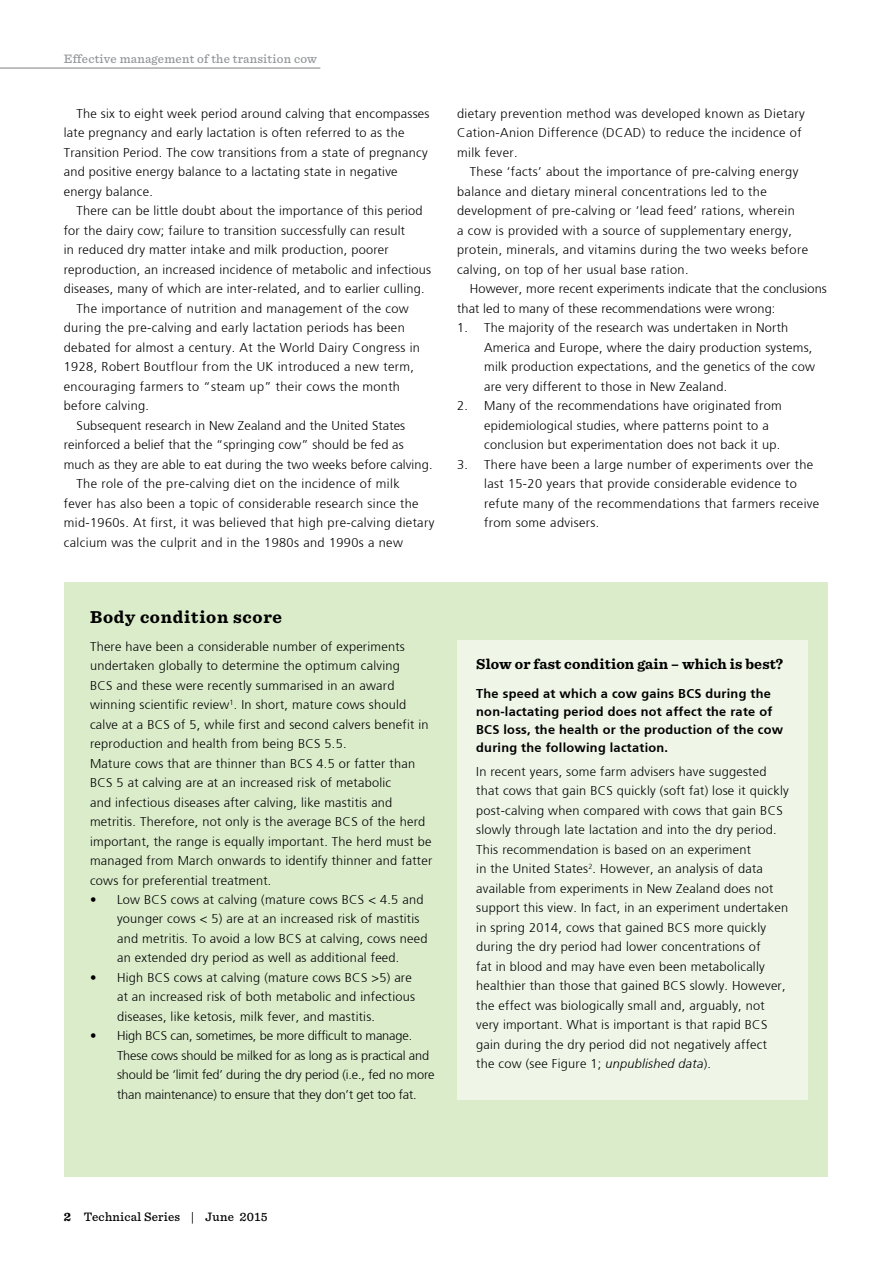
<style>
.page{position:relative;width:893px;height:1263px;background:#fff}
.page>*{position:absolute;margin:0;border:0;box-sizing:border-box;transform-origin:0 0}
.t1{font:700 18px "Sentinel";letter-spacing:.04em;color:#000}
.t2{font:700 15px "Sentinel";letter-spacing:.01em;color:#000}
.t3{font:300 12.75px/19.5px "Frutiger";letter-spacing:.02em;color:#000}
.t4{font:300 12.75px/19.5px "Frutiger";letter-spacing:-.01em;color:#000}
.t5{font:700 12.75px/18px "Frutiger";letter-spacing:.02em;color:#000}
.t6{font:500 12.75px "Sentinel";letter-spacing:.02em;color:#939598}
.t7{font:500 12.75px "Sentinel";letter-spacing:.02em;color:#000}
.s1{font-style:italic}
.s2{font-weight:700}
</style>
<div class="page">
<div style="left:65px;top:583px;width:763px;height:594px;background:#dbeccb"></div>
<div style="left:457px;top:640px;width:351px;height:459px;background:#eff6e8"></div>
<hr style="left:0;top:68px;width:320px;height:1px;background:#808080">
<p class="t6" style="left:64px;top:49px;width:255px">Effective management of the transition cow</p>
<p class="t3" style="left:64px;top:104px;width:367px;text-indent:13px">The six to eight week period around calving that encompasses late pregnancy and early lactation is often referred to as the Transition Period. The cow transitions from a state of pregnancy and positive energy balance to a lactating state in negative energy balance.</p>
<p class="t3" style="left:77px;top:201px;width:348px">There can be little doubt about the importance of this period</p>
<p class="t3" style="left:64px;top:221px;width:343px">for the dairy cow; failure to transition successfully can result</p>
<p class="t3" style="left:64px;top:240px;width:327px">in reduced dry matter intake and milk production, poorer</p>
<p class="t3" style="left:64px;top:260px;width:369px">reproduction, an increased incidence of metabolic and infectious</p>
<p class="t3" style="left:64px;top:279px;width:362px">diseases, many of which are inter-related, and to earlier culling.</p>
<p class="t3" style="left:77px;top:299px;width:334px">The importance of nutrition and management of the cow</p>
<p class="t3" style="left:64px;top:318px;width:342px">during the pre-calving and early lactation periods has been</p>
<p class="t3" style="left:64px;top:338px;width:358px">debated for almost a century. At the World Dairy Congress in</p>
<p class="t3" style="left:64px;top:357px;width:352px">1928, Robert Boutflour from the UK introduced a new term,</p>
<p class="t3" style="left:64px;top:377px;width:338px">encouraging farmers to “steam up” their cows the month</p>
<p class="t3" style="left:64px;top:396px;width:87px">before calving.</p>
<p class="t3" style="left:77px;top:416px;width:330px">Subsequent research in New Zealand and the United States</p>
<p class="t3" style="left:64px;top:435px;width:341px">reinforced a belief that the “springing cow” should be fed as</p>
<p class="t3" style="left:64px;top:455px;width:370px">much as they are able to eat during the two weeks before calving.</p>
<p class="t3" style="left:77px;top:474px;width:325px">The role of the pre-calving diet on the incidence of milk</p>
<p class="t3" style="left:64px;top:494px;width:356px">fever has also been a topic of considerable research since the</p>
<p class="t3" style="left:64px;top:513px;width:372px">mid-1960s. At first, it was believed that high pre-calving dietary</p>
<p class="t3" style="left:64px;top:533px;width:341px">calcium was the culprit and in the 1980s and 1990s a new</p>
<p class="t3" style="left:457px;top:104px;width:349px">dietary prevention method was developed known as Dietary<br>Cation-Anion Difference (DCAD) to reduce the incidence of milk fever.</p>
<p class="t3" style="left:457px;top:162px;width:352px;text-indent:13px">These ‘facts’ about the importance of pre-calving energy balance and dietary mineral concentrations led to the development of pre-calving or ‘lead feed’ rations, wherein<br>a cow is provided with a source of supplementary energy, protein, minerals, and vitamins during the two weeks before calving, on top of her usual base ration.</p>
<p class="t3" style="left:457px;top:279px;width:371px;text-indent:13px">However, more recent experiments indicate that the conclusions that led to many of these recommendations were wrong:</p>
<p class="t3" style="left:484px;top:318px;width:332px;text-indent:-27px">1. The majority of the research was undertaken in North America and Europe, where the dairy production systems, milk production expectations, and the genetics of the cow are very different to those in New Zealand.</p>
<p class="t3" style="left:484px;top:396px;width:299px;text-indent:-27px">2. Many of the recommendations have originated from epidemiological studies, where patterns point to a conclusion but experimentation does not back it up.</p>
<p class="t3" style="left:484px;top:455px;width:337px;text-indent:-27px">3. There have been a large number of experiments over the last 15-20 years that provide considerable evidence to refute many of the recommendations that farmers receive from some advisers.</p>
<h1 class="t1" style="left:90px;top:602px;width:193px">Body condition score</h1>
<p class="t3" style="left:90px;top:636px;width:344px">There have been a considerable number of experiments undertaken globally to determine the optimum calving<br>BCS and these were recently summarised in an award winning scientific review<sup>1</sup>. In short, mature cows should calve at a BCS of 5, while first and second calvers benefit in reproduction and health from being BCS 5.5.<br>Mature cows that are thinner than BCS 4.5 or fatter than BCS 5 at calving are at an increased risk of metabolic<br>and infectious diseases after calving, like mastitis and metritis. Therefore, not only is the average BCS of the herd important, the range is equally important. The herd must be managed from March onwards to identify thinner and fatter cows for preferential treatment.</p>
<p class="t3" style="left:117px;top:890px;width:312px;text-indent:-27px">• Low BCS cows at calving (mature cows BCS &lt; 4.5 and younger cows &lt; 5) are at an increased risk of mastitis and metritis. To avoid a low BCS at calving, cows need an extended dry period as well as additional feed.</p>
<p class="t3" style="left:117px;top:968px;width:300px;text-indent:-27px">• High BCS cows at calving (mature cows BCS &gt;5) are at an increased risk of both metabolic and infectious diseases, like ketosis, milk fever, and mastitis.</p>
<p class="t4" style="left:117px;top:1026px;width:319px;text-indent:-27px">• High BCS can, sometimes, be more difficult to manage.<br>These cows should be milked for as long as is practical and should be ‘limit fed’ during the dry period (i.e., fed no more than maintenance) to ensure that they don’t get too fat.</p>
<p class="t2" style="left:476px;top:652px;width:309px">Slow or fast condition gain – which is best?</p>
<p class="t5" style="left:476px;top:684px;width:308px">The speed at which a cow gains BCS during the non-lactating period does not affect the rate of BCS loss, the health or the production of the cow during the following lactation.</p>
<p class="t3" style="left:476px;top:762px;width:314px">In recent years, some farm advisers have suggested that cows that gain BCS quickly (soft fat) lose it quickly post-calving when compared with cows that gain BCS slowly through late lactation and into the dry period.<br>This recommendation is based on an experiment<br>in the United States<sup>2</sup>. However, an analysis of data available from experiments in New Zealand does not support this view. In fact, in an experiment undertaken in spring 2014, cows that gained BCS more quickly during the dry period had lower concentrations of<br>fat in blood and may have even been metabolically healthier than those that gained BCS slowly. However, the effect was biologically small and, arguably, not very important. What is important is that rapid BCS gain during the dry period did not negatively affect<br>the cow (see Figure 1; <span class="s1">unpublished data</span>).</p>
<p class="t7" style="left:64px;top:1207px;width:205px"><span class="s2">2</span> Technical Series | June 2015</p>
</div>
